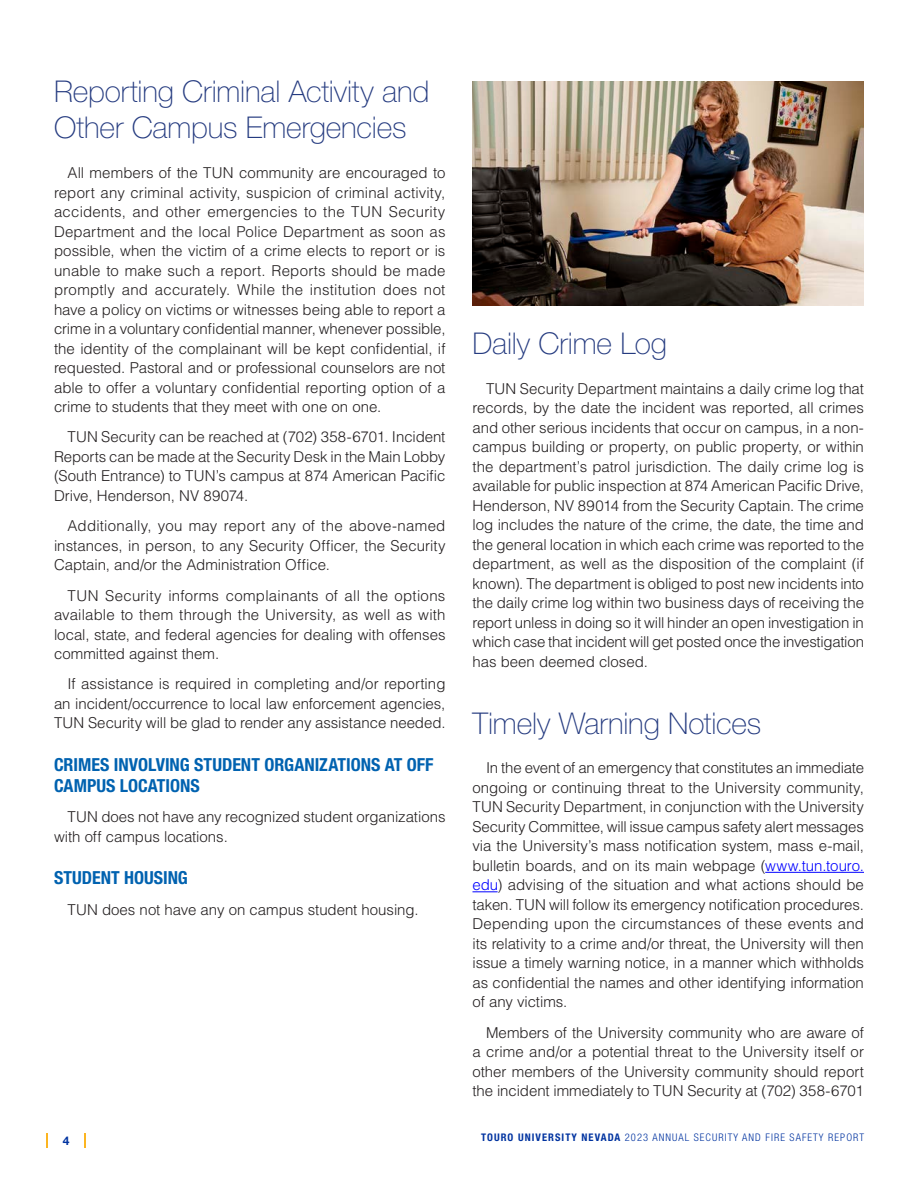
<style>
.page{position:relative;width:918px;height:1188px;background:#fff}
.page>*{position:absolute;margin:0;border:0;box-sizing:border-box;transform-origin:0 0}
.t1{font:100 30px/36px "Helvetica Neue LT Std";letter-spacing:-.005em;color:#253b80}
.t2{font:700 condensed 18px/21px "Helvetica Neue LT Std";color:#0162b0}
.t3{font:300 15px/19.5px "Helvetica LT Std";letter-spacing:-.005em;color:#231f20;text-align:justify}
.t4{font:700 12px "Helvetica Neue LT Std";color:#0033a0}
.t5{font:300 condensed 10.5px "Helvetica Neue LT Std";letter-spacing:.1em;color:#0033a0}
.s1{color:#00f}
.s2{font-weight:700}
</style>
<div class="page">
<svg style="left:46px;top:1133px;width:2px;height:14px"></svg>
<svg style="left:84px;top:1133px;width:2px;height:14px"></svg>
<hr style="left:765px;top:872px;width:99px;height:1px;background:#00f">
<svg style="left:472px;top:891px;width:26px;height:1px"></svg>
<img style="left:472px;top:81px;width:392px;height:225px">
<h1 class="t1" style="left:54px;top:74px;width:377px">Reporting Criminal Activity and<br>Other Campus Emergencies</h1>
<p class="t3" style="left:54px;top:163px;width:393px;text-indent:14px">All members of the TUN community are encouraged to report any criminal activity, suspicion of criminal activity, accidents, and other emergencies to the TUN Security Department and the local Police Department as soon as possible, when the victim of a crime elects to report or is unable to make such a report. Reports should be made promptly and accurately. While the institution does not have a policy on victims or witnesses being able to report a crime in a voluntary confidential manner, whenever possible, the identity of the complainant will be kept confidential, if requested. Pastoral and or professional counselors are not able to offer a voluntary confidential reporting option of a crime to students that they meet with one on one.</p>
<p class="t3" style="left:54px;top:427px;width:393px;text-indent:14px">TUN Security can be reached at (702) 358-6701. Incident Reports can be made at the Security Desk in the Main Lobby (South Entrance) to TUN’s campus at 874 American Pacific Drive, Henderson, NV 89074.</p>
<p class="t3" style="left:54px;top:516px;width:393px;text-indent:14px">Additionally, you may report any of the above-named instances, in person, to any Security Officer, the Security Captain, and/or the Administration Office.</p>
<p class="t3" style="left:54px;top:585px;width:393px;text-indent:14px">TUN Security informs complainants of all the options available to them through the University, as well as with local, state, and federal agencies for dealing with offenses committed against them.</p>
<p class="t3" style="left:54px;top:674px;width:393px;text-indent:14px">If assistance is required in completing and/or reporting an incident/occurrence to local law enforcement agencies, TUN Security will be glad to render any assistance needed.</p>
<h2 class="t2" style="left:54px;top:754px;width:381px">CRIMES INVOLVING STUDENT ORGANIZATIONS AT OFF<br>CAMPUS LOCATIONS</h2>
<p class="t3" style="left:54px;top:807px;width:393px;text-indent:14px">TUN does not have any recognized student organizations with off campus locations.</p>
<h2 class="t2" style="left:54px;top:867px;width:136px">STUDENT HOUSING</h2>
<p class="t3" style="left:68px;top:899px;width:353px">TUN does not have any on campus student housing.</p>
<h1 class="t1" style="left:472px;top:325px;width:196px">Daily Crime Log</h1>
<p class="t3" style="left:472px;top:378px;width:393px;text-indent:14px">TUN Security Department maintains a daily crime log that records, by the date the incident was reported, all crimes and other serious incidents that occur on campus, in a non&shy;campus building or property, on public property, or within the department’s patrol jurisdiction. The daily crime log is available for public inspection at 874 American Pacific Drive, Henderson, NV 89014 from the Security Captain. The crime log includes the nature of the crime, the date, the time and the general location in which each crime was reported to the department, as well as the disposition of the complaint (if known). The department is obliged to post new incidents into the daily crime log within two business days of receiving the report unless in doing so it will hinder an open investigation in which case that incident will get posted once the investigation has been deemed closed.</p>
<h1 class="t1" style="left:472px;top:705px;width:290px">Timely Warning Notices</h1>
<p class="t3" style="left:472px;top:758px;width:393px;text-indent:14px">In the event of an emergency that constitutes an immediate ongoing or continuing threat to the University community, TUN Security Department, in conjunction with the University Security Committee, will issue campus safety alert messages via the University’s mass notification system, mass e-mail, bulletin boards, and on its main webpage (<span class="s1">www.tun.touro. edu</span>) advising of the situation and what actions should be taken. TUN will follow its emergency notification procedures.<br>Depending upon the circumstances of these events and its relativity to a crime and/or threat, the University will then issue a timely warning notice, in a manner which withholds as confidential the names and other identifying information of any victims.</p>
<p class="t3" style="left:472px;top:1022px;width:393px;text-indent:14px">Members of the University community who are aware of a crime and/or a potential threat to the University itself or other members of the University community should report the incident immediately to TUN Security at (702) 358-6701</p>
<p class="t4" style="left:63px;top:1133px;width:8px">4</p>
<p class="t5" style="left:481px;top:1132px;width:384px"><span class="s2">TOURO UNIVERSITY NEVADA</span> 2023 ANNUAL SECURITY AND FIRE SAFETY REPORT</p>
</div>
